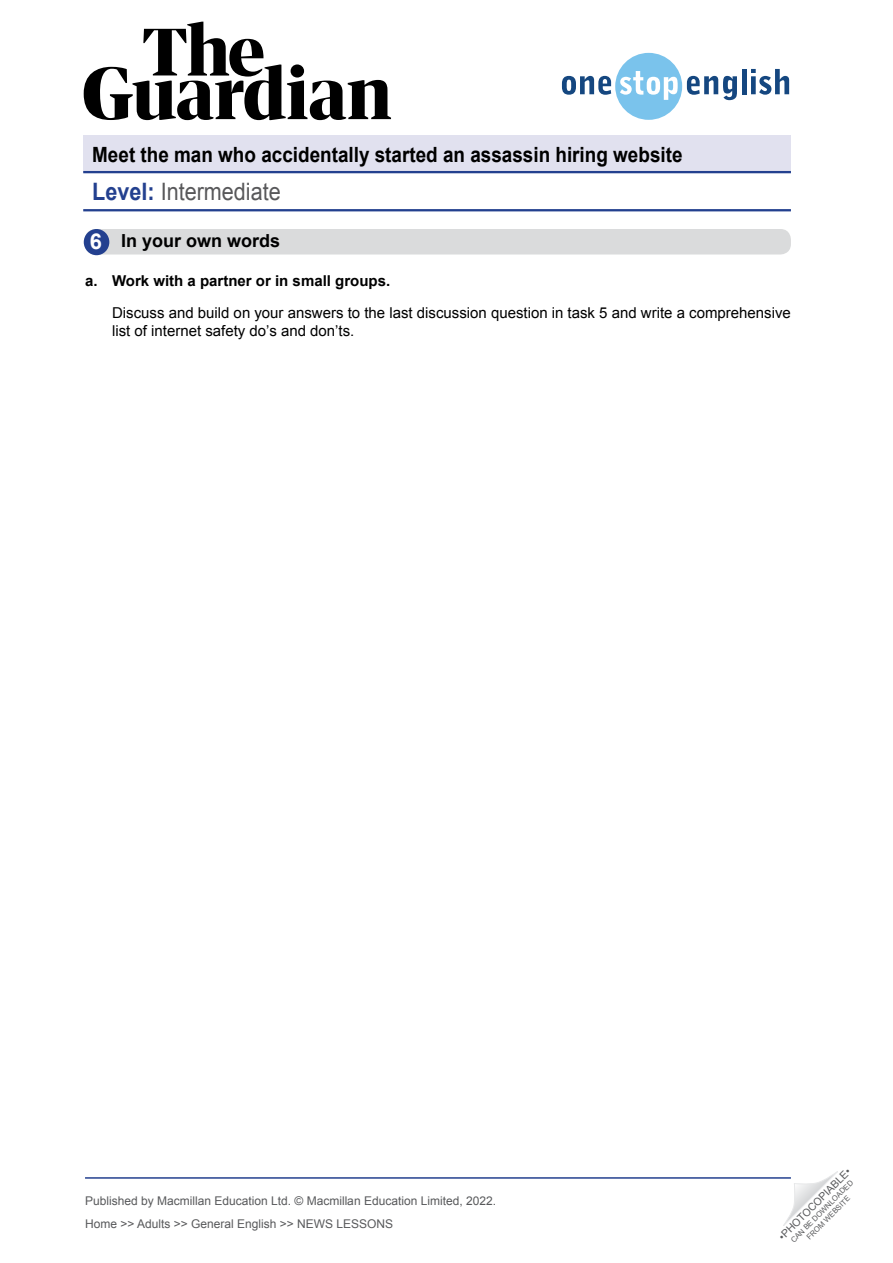
<style>
.page{position:relative;width:893px;height:1263px;background:#fff}
.page>*{position:absolute;margin:0;border:0;box-sizing:border-box;transform-origin:0 0}
.t1{font:24px "Arial";color:#58585a;scale:.9 1}
.WS__Exercise_title{font:700 21.9px "Arial";color:#fff}
.t2{font:700 21px "Arial";color:#000;scale:.9 1}
.WS__Exercise_title-2{font:700 18px "Arial";color:#000}
.WS__Bullet{font:15px/18px "Arial";color:#000}
.t3{font:700 15px "Arial";color:#000}
.t4{font:12px/23px "Arial";color:#58595b}
.t5{font:10.5px "Arial";color:#58595b}
.t6{font:7.5px/9px "Arial";color:#58595b;text-align:center}
.s1{font-weight:700;color:#23408f}
</style>
<div class="page">
<hr style="left:83px;top:209px;width:708px;height:2px;background:#23408f">
<svg style="left:84px;top:22px;width:307px;height:98px"></svg>
<svg style="left:562px;top:53px;width:175px;height:67px"></svg>
<hr style="left:742px;top:69px;width:4px;height:25px;background:#154780">
<svg style="left:751px;top:69px;width:38px;height:26px"></svg>
<div style="left:83px;top:136px;width:708px;height:37px;background:#e1e1ef"></div>
<hr style="left:83px;top:171px;width:708px;height:2px;background:#23408f">
<svg style="left:783px;top:1171px;width:55px;height:55px"></svg>
<hr style="left:85px;top:1177px;width:706px;height:2px;background:#23408f">
<div style="left:85px;top:229px;width:706px;height:25px;background:#dadbdc;border-radius:10px"></div>
<div style="left:84px;top:229px;width:25px;height:26px;background:#23408f;border-radius:50%"></div>
<h3 class="t2" style="left:92px;top:141px;width:657px">Meet the man who accidentally started an assassin hiring website</h3>
<h1 class="t1" style="left:92px;top:176px;width:211px"><span class="s1">Level:</span> Intermediate</h1>
<p class="WS__Exercise_title" style="left:90px;top:227px;width:14px">6</p>
<p class="WS__Exercise_title-2" style="left:121px;top:229px;width:161px">In your own words</p>
<p class="t3" style="left:85px;top:271px;width:307px">a. Work with a partner or in small groups.</p>
<p class="WS__Bullet" style="left:112px;top:304px;width:680px">Discuss and build on your answers to the last discussion question in task 5 and write a comprehensive list of internet safety do’s and don’ts.</p>
<p class="t4" style="left:85px;top:1189px;width:413px">Published by Macmillan Education Ltd. © Macmillan Education Limited, 2022.<br>Home &gt;&gt; Adults &gt;&gt; General English &gt;&gt; NEWS LESSONS</p>
<p class="t5" style="left:776px;top:1233px;width:99px;rotate:-45deg">•PHOTOCOPIABLE•</p>
<p class="t6" style="left:789px;top:1238px;width:86px;rotate:-45deg">CAN BE DOWNLOADED<br>FROM WEBSITE</p>
</div>
